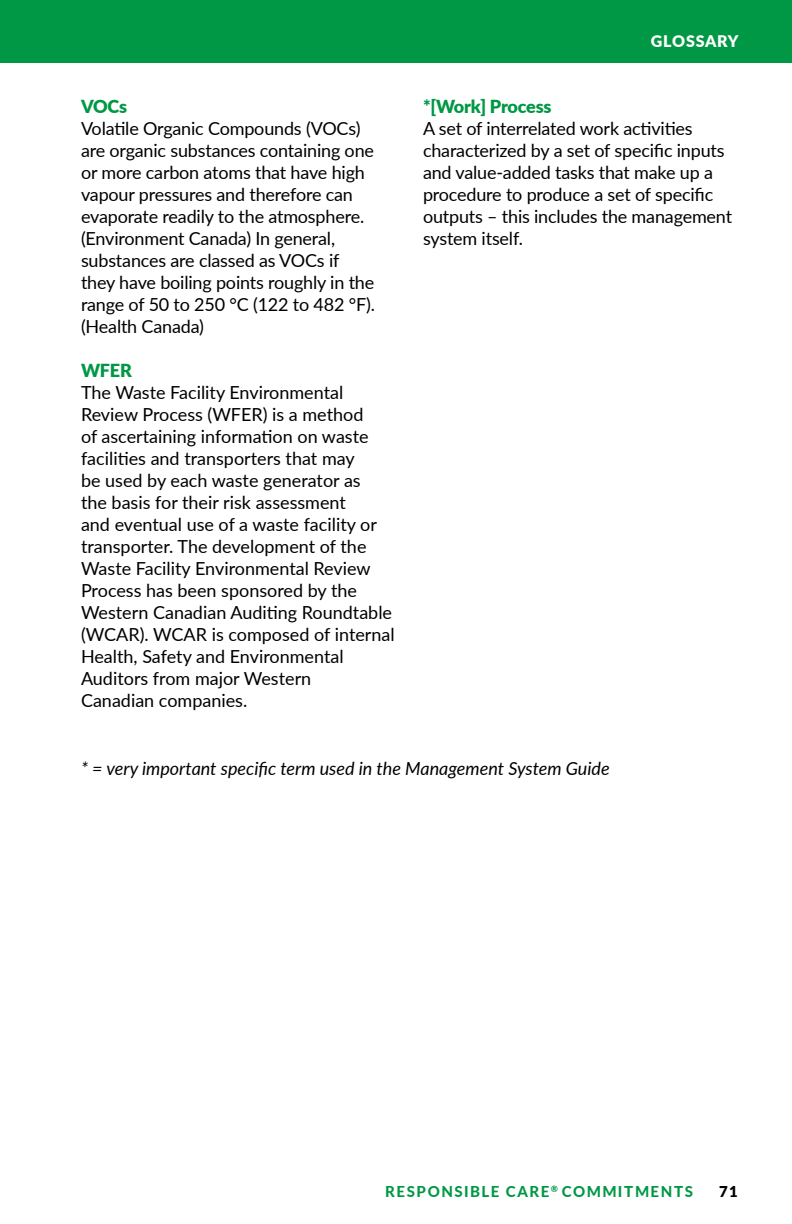
<style>
.page{position:relative;width:792px;height:1224px;background:#fff}
.page>*{position:absolute;margin:0;border:0;box-sizing:border-box;transform-origin:0 0}
.t1{font:18px/22px "Lato";letter-spacing:-.01em;color:#000}
.t2{font:italic 18px "Lato";color:#000}
.t3{font:900 18px "Lato";letter-spacing:-.01em;color:#009845}
.t4{font:900 16px "Lato";letter-spacing:.05em;color:#fff}
.t5{font:800 15px "Lato";letter-spacing:.1em;color:#009845}
.t6{font:900 15px "Lato";color:#000}
</style>
<div class="page">
<div style="left:0;top:0;width:792px;height:63px;background:#009845"></div>
<p class="t3" style="left:81px;top:93px;width:48px">VOCs</p>
<p class="t1" style="left:81px;top:117px;width:295px">Volatile Organic Compounds (VOCs) are organic substances containing one or more carbon atoms that have high vapour pressures and therefore can evaporate readily to the atmosphere. (Environment Canada) In general, substances are classed as VOCs if they have boiling points roughly in the range of 50 to 250 °C (122 to 482 °F). (Health Canada)</p>
<p class="t3" style="left:81px;top:357px;width:52px">WFER</p>
<p class="t1" style="left:81px;top:381px;width:315px">The Waste Facility Environmental Review Process (WFER) is a method<br>of ascertaining information on waste facilities and transporters that may<br>be used by each waste generator as<br>the basis for their risk assessment<br>and eventual use of a waste facility or transporter. The development of the Waste Facility Environmental Review Process has been sponsored by the Western Canadian Auditing Roundtable (WCAR). WCAR is composed of internal Health, Safety and Environmental Auditors from major Western<br>Canadian companies.</p>
<p class="t4" style="left:651px;top:29px;width:89px">GLOSSARY</p>
<p class="t3" style="left:423px;top:93px;width:130px">*[Work] Process</p>
<p class="t1" style="left:423px;top:117px;width:311px">A set of interrelated work activities characterized by a set of specific inputs and value-added tasks that make up a procedure to produce a set of specific outputs – this includes the management system itself.</p>
<p class="t2" style="left:81px;top:755px;width:530px">* = very important specific term used in the Management System Guide</p>
<p class="t5" style="left:385px;top:1180px;width:309px">RESPONSIBLE CARE<sup>®</sup> COMMITMENTS</p>
<p class="t6" style="left:719px;top:1180px;width:20px">71</p>
</div>
